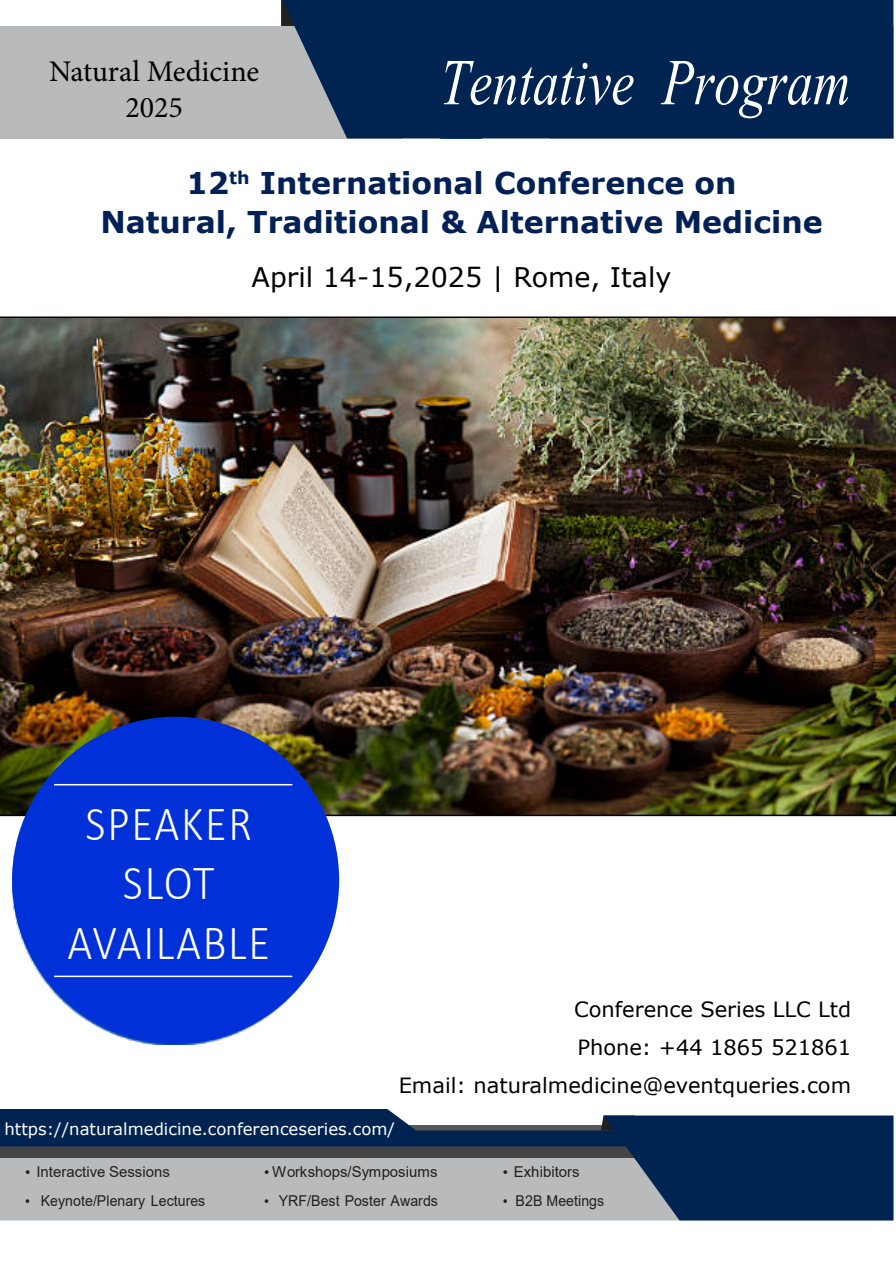
<style>
.page{position:relative;width:896px;height:1265px;background:#fff}
.page>*{position:absolute;margin:0;border:0;box-sizing:border-box;transform-origin:0 0}
.t1{font:italic 65.4px "Times New Roman";letter-spacing:.005em;color:#fff;scale:.79 1}
.t2{font:300 49.5px/59.4px "Calibri";letter-spacing:.04em;color:#fff;text-align:center;scale:.89 1}
.t3{font:700 30px/39.6px "Verdana";color:#002056;text-align:center}
.t4{font:30px/36px "Minion Pro";color:#000;text-align:center}
.t5{font:27px "Verdana";color:#000}
.t6{font:21px/38px "Verdana";color:#000;text-align:right}
.t7{font:16.5px "Verdana";color:#fff}
.t8{font:15px "Arial";letter-spacing:.005em;color:#211f1f;scale:.95 1}
.t9{font:15px "Arial";letter-spacing:.005em;color:#211f1f}
.s1{font-family:"Times New Roman"}
</style>
<div class="page">
<svg style="left:0;top:1109px;width:893px;height:111px;background:#5e6f85"></svg>
<div style="left:0;top:26px;width:893px;height:113px;background:#b8babc"></div>
<svg style="left:281px;top:0;width:1px;height:26px"></svg>
<div style="left:282px;top:0;width:611px;height:138px;background:#002452"></div>
<img style="left:12px;top:816px;width:324px;height:228px">
<img style="left:0;top:316px;width:895px;height:500px">
<div style="left:12px;top:717px;width:327px;height:326px;background:#0030d7;border-radius:50%"></div>
<hr style="left:54px;top:975px;width:238px;height:2px;background:#fff">
<hr style="left:54px;top:784px;width:238px;height:1px;background:#fff">
<h3 class="t4" style="left:49px;top:54px;width:212px">Natural Medicine<br>2025</h3>
<h1 class="t1" style="left:440px;top:37px;width:521px">Tentative Program</h1>
<h3 class="t3" style="left:100px;top:162px;width:723px">12<sup>th</sup> International Conference on<br>Natural, Traditional &amp; Alternative Medicine</h3>
<p class="t5" style="left:251px;top:259px;width:421px">April 14-15,2025 | Rome, Italy</p>
<h2 class="t2" style="left:67px;top:793px;width:229px">SPEAKER<br>SLOT<br>AVAILABLE</h2>
<p class="t6" style="left:398px;top:990px;width:454px">Conference Series LLC Ltd<br>Phone: +44 1865 521861<br>Email: naturalmedicine@eventqueries.com</p>
<p class="t7" style="left:4px;top:1117px;width:392px">https://naturalmedicine.conferenceseries.com/</p>
<p class="t9" style="left:25px;top:1161px;width:146px"><span class="s1">•</span> Interactive Sessions</p>
<p class="t8" style="left:25px;top:1190px;width:191px"><span class="s1">•</span> Keynote/Plenary Lectures</p>
<p class="t9" style="left:264px;top:1161px;width:175px"><span class="s1">•</span> Workshops/Symposiums</p>
<p class="t8" style="left:264px;top:1190px;width:184px"><span class="s1">•</span> YRF/Best Poster Awards</p>
<p class="t9" style="left:502px;top:1161px;width:78px"><span class="s1">•</span> Exhibitors</p>
<p class="t8" style="left:502px;top:1190px;width:108px"><span class="s1">•</span> B2B Meetings</p>
</div>
